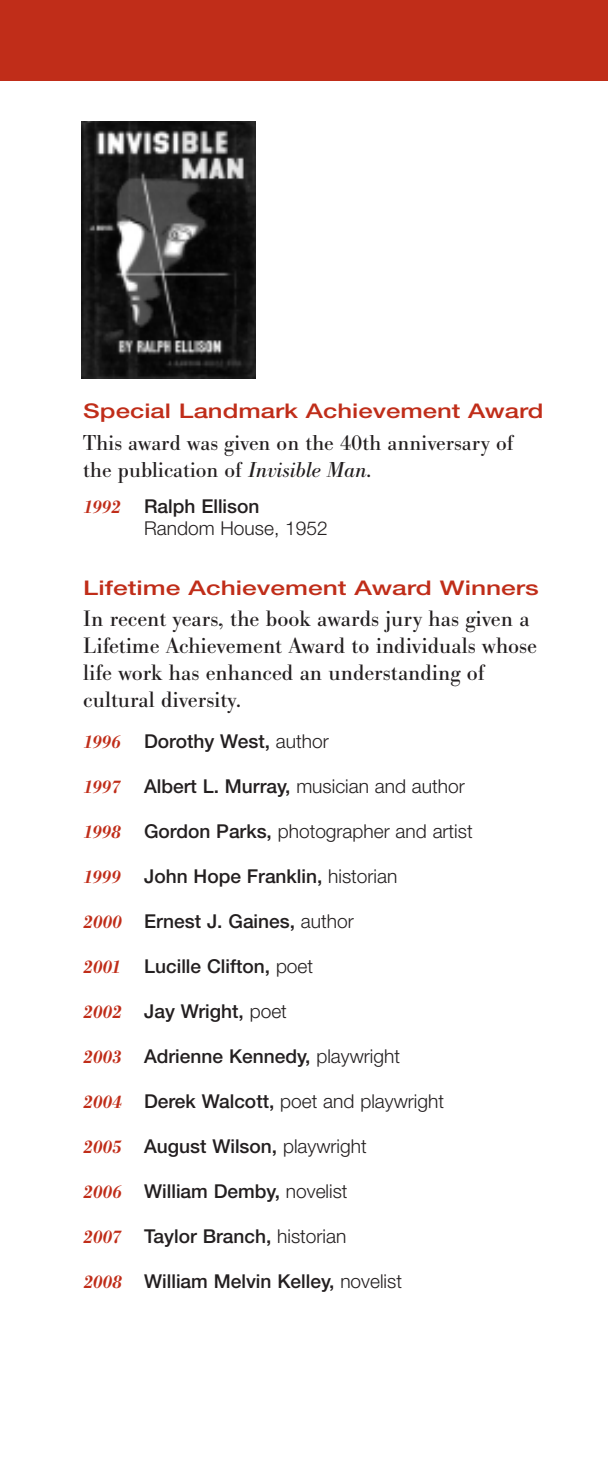
<style>
.page{position:relative;width:608px;height:1458px;background:#fff}
.page>*{position:absolute;margin:0;border:0;box-sizing:border-box;transform-origin:0 0}
.t1{font:23.18px/27px "Bodoni Antiqua T";color:#231f20}
.t2{font:22.5px/27px "Bodoni Antiqua T";color:#231f20}
.t3{font:500 20.25px "Helvetica Neue";color:#c02d19;scale:1.27 1}
.t4{font:500 20.25px "Helvetica Neue";color:#c02d19;scale:1.3 1}
.t5{font:500 19.12px "Helvetica Neue";color:#231f20}
.t6{font:300 19.12px/22.5px "Helvetica Neue";color:#231f20}
.s1{font-style:italic}
.s2{font-family:"Bodoni Antiqua T";font-weight:600;font-style:italic;color:#c02d19}
.s3{font-weight:500}
.s4{font-weight:300}
</style>
<div class="page">
<div style="left:0;top:0;width:608px;height:81px;background:#c02d19"></div>
<img style="left:81px;top:122px;width:175px;height:256px">
<p class="t3" style="left:83px;top:404px;width:364px">Special Landmark Achievement Award</p>
<p class="t2" style="left:83px;top:432px;width:432px">This award was given on the 40th anniversary of the publication of <span class="s1">Invisible Man</span>.</p>
<p class="t6" style="left:144px;top:497px;width:185px;text-indent:-61px"><span class="s2">1992</span> <span class="s3">Ralph Ellison<br></span>Random House, 1952</p>
<p class="t4" style="left:83px;top:580px;width:352px">Lifetime Achievement Award Winners</p>
<p class="t1" style="left:83px;top:609px;width:455px">In recent years, the book awards jury has given a Lifetime Achievement Award to individuals whose life work has enhanced an understanding of cultural diversity.</p>
<p class="t5" style="left:83px;top:734px;width:247px"><span class="s2">1996</span> Dorothy West, <span class="s4">author</span></p>
<p class="t6" style="left:83px;top:777px;width:383px"><span class="s2">1997</span> <span class="s3">Albert L. Murray,</span> musician and author</p>
<p class="t6" style="left:83px;top:822px;width:391px"><span class="s2">1998</span> <span class="s3">Gordon Parks,</span> photographer and artist</p>
<p class="t5" style="left:83px;top:869px;width:315px"><span class="s2">1999</span> John Hope Franklin, <span class="s4">historian</span></p>
<p class="t5" style="left:83px;top:914px;width:272px"><span class="s2">2000</span> Ernest J. Gaines, <span class="s4">author</span></p>
<p class="t5" style="left:83px;top:959px;width:231px"><span class="s2">2001</span> Lucille Clifton, <span class="s4">poet</span></p>
<p class="t5" style="left:83px;top:1004px;width:205px"><span class="s2">2002</span> Jay Wright, <span class="s4">poet</span></p>
<p class="t5" style="left:83px;top:1049px;width:318px"><span class="s2">2003</span> Adrienne Kennedy, <span class="s4">playwright</span></p>
<p class="t6" style="left:83px;top:1092px;width:362px"><span class="s2">2004</span> <span class="s3">Derek Walcott,</span> poet and playwright</p>
<p class="t5" style="left:83px;top:1139px;width:285px"><span class="s2">2005</span> August Wilson, <span class="s4">playwright</span></p>
<p class="t5" style="left:83px;top:1184px;width:266px"><span class="s2">2006</span> William Demby, <span class="s4">novelist</span></p>
<p class="t5" style="left:83px;top:1229px;width:264px"><span class="s2">2007</span> Taylor Branch, <span class="s4">historian</span></p>
<p class="t5" style="left:83px;top:1274px;width:320px"><span class="s2">2008</span> William Melvin Kelley, <span class="s4">novelist</span></p>
</div>
